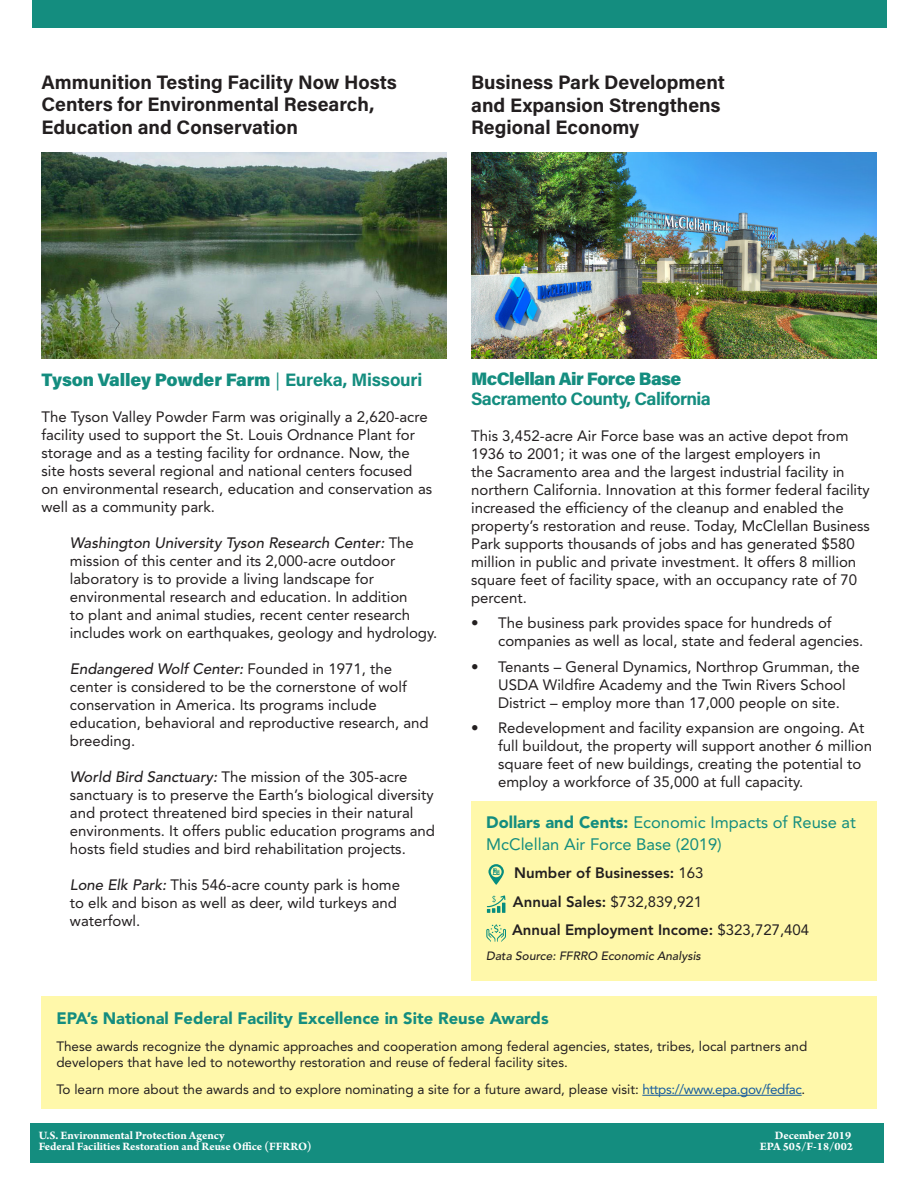
<style>
.page{position:relative;width:918px;height:1188px;background:#fff}
.page>*{position:absolute;margin:0;border:0;box-sizing:border-box;transform-origin:0 0}
.t1{font:700 19.5px/22.5px "Acumin Pro";color:#231f20}
.t2{font:900 18px "Acumin Pro";letter-spacing:-.025em;color:#148d7f}
.t3{font:700 18px "Acumin Pro";letter-spacing:-.03em;color:#148d7f}
.t4{font:16.5px/21.6px "Avenir LT Std";color:#148d7f}
.t5{font:900 16.5px "Avenir LT Std";color:#148d7f}
.t6{font:15px/18px "Avenir LT Std";color:#231f20}
.t7{font:800 15px "Avenir LT Std";color:#231f20}
.t8{font:13.5px/16.2px "Avenir LT Std";color:#231f20}
.t9{font:700 12px "Arno Pro";letter-spacing:-.005em;color:#fff}
.t10{font:italic 500 12px "Avenir LT Std";color:#231f20}
.s1{font-family:"Avenir LT Std";font-weight:400}
.s2{font-weight:700}
.s3{font-weight:500;font-style:italic}
.s4{font-weight:900}
.s5{font-weight:400}
.s6{color:#175d9e}
</style>
<div class="page">
<div style="left:31px;top:1123px;width:853px;height:40px;background:#148d7f"></div>
<img style="left:41px;top:152px;width:406px;height:207px">
<img style="left:471px;top:152px;width:406px;height:207px">
<div style="left:41px;top:996px;width:836px;height:113px;background:#fff8aa"></div>
<hr style="left:642px;top:1095px;width:160px;height:1px;background:#175d9e">
<div style="left:32px;top:0;width:855px;height:28px;background:#148d7f"></div>
<div style="left:471px;top:801px;width:406px;height:180px;background:#fff8aa"></div>
<svg style="left:488px;top:864px;width:16px;height:21px"></svg>
<svg style="left:487px;top:895px;width:18px;height:18px"></svg>
<svg style="left:486px;top:924px;width:20px;height:18px"></svg>
<p class="t1" style="left:41px;top:70px;width:357px">Ammunition Testing Facility Now Hosts</p>
<p class="t1" style="left:41px;top:92px;width:334px">Centers for Environmental Research,<br>Education and Conservation</p>
<p class="t1" style="left:471px;top:70px;width:255px">Business Park Development</p>
<p class="t1" style="left:471px;top:93px;width:251px">and Expansion Strengthens</p>
<p class="t1" style="left:471px;top:115px;width:170px">Regional Economy</p>
<p class="t2" style="left:41px;top:367px;width:382px">Tyson Valley Powder Farm <span class="s1">|</span> <span class="s2">Eureka, Missouri</span></p>
<p class="t6" style="left:41px;top:408px;width:392px">The Tyson Valley Powder Farm was originally a 2,620-acre facility used to support the St. Louis Ordnance Plant for storage and as a testing facility for ordnance. Now, the site hosts several regional and national centers focused on environmental research, education and conservation as well as a community park.</p>
<p class="t6" style="left:70px;top:534px;width:369px"><span class="s3">Washington University Tyson Research Center:</span> The mission of this center and its 2,000-acre outdoor laboratory is to provide a living landscape for environmental research and education. In addition<br>to plant and animal studies, recent center research includes work on earthquakes, geology and hydrology.</p>
<p class="t6" style="left:70px;top:660px;width:360px"><span class="s3">Endangered Wolf Center:</span> Founded in 1971, the center is considered to be the cornerstone of wolf conservation in America. Its programs include education, behavioral and reproductive research, and breeding.</p>
<p class="t6" style="left:70px;top:768px;width:367px"><span class="s3">World Bird Sanctuary:</span> The mission of the 305-acre sanctuary is to preserve the Earth’s biological diversity and protect threatened bird species in their natural environments. It offers public education programs and hosts field studies and bird rehabilitation projects.</p>
<p class="t6" style="left:70px;top:876px;width:332px"><span class="s3">Lone Elk Park:</span> This 546-acre county park is home to elk and bison as well as deer, wild turkeys and waterfowl.</p>
<p class="t2" style="left:471px;top:366px;width:212px">McClellan Air Force Base</p>
<p class="t3" style="left:471px;top:386px;width:241px">Sacramento County, California</p>
<p class="t6" style="left:471px;top:427px;width:400px">This 3,452-acre Air Force base was an active depot from 1936 to 2001; it was one of the largest employers in<br>the Sacramento area and the largest industrial facility in northern California. Innovation at this former federal facility increased the efficiency of the cleanup and enabled the property’s restoration and reuse. Today, McClellan Business Park supports thousands of jobs and has generated $580 million in public and private investment. It offers 8 million square feet of facility space, with an occupancy rate of 70 percent.</p>
<p class="t6" style="left:498px;top:614px;width:367px;text-indent:-27px">• The business park provides space for hundreds of companies as well as local, state and federal agencies.</p>
<p class="t6" style="left:498px;top:658px;width:363px;text-indent:-27px">• Tenants – General Dynamics, Northrop Grumman, the<br>USDA Wildfire Academy and the Twin Rivers School<br>District – employ more than 17,000 people on site.</p>
<p class="t6" style="left:498px;top:719px;width:376px;text-indent:-27px">• Redevelopment and facility expansion are ongoing. At full buildout, the property will support another 6 million square feet of new buildings, creating the potential to employ a workforce of 35,000 at full capacity.</p>
<p class="t4" style="left:486px;top:812px;width:371px"><span class="s4">Dollars and Cents:</span> Economic Impacts of Reuse at<br>McClellan Air Force Base (2019)</p>
<p class="t7" style="left:514px;top:864px;width:191px">Number of Businesses: <span class="s5">163</span></p>
<p class="t7" style="left:513px;top:893px;width:191px">Annual Sales: <span class="s5">$732,839,921</span></p>
<p class="t7" style="left:512px;top:921px;width:299px">Annual Employment Income: <span class="s5">$323,727,404</span></p>
<p class="t10" style="left:486px;top:949px;width:216px">Data Source: FFRRO Economic Analysis</p>
<p class="t5" style="left:56px;top:1009px;width:494px">EPA’s National Federal Facility Excellence in Site Reuse Awards</p>
<p class="t8" style="left:56px;top:1038px;width:752px">These awards recognize the dynamic approaches and cooperation among federal agencies, states, tribes, local partners and developers that have led to noteworthy restoration and reuse of federal facility sites.</p>
<p class="t8" style="left:56px;top:1081px;width:751px">To learn more about the awards and to explore nominating a site for a future award, please visit: <span class="s6">https://www.epa.gov/fedfac</span>.</p>
<p class="t9" style="left:39px;top:1129px;width:187px">U.S. Environmental Protection Agency</p>
<p class="t9" style="left:775px;top:1129px;width:78px">December 2019</p>
<p class="t9" style="left:39px;top:1139px;width:274px">Federal Facilities Restoration and Reuse Office (FFRRO)</p>
<p class="t9" style="left:760px;top:1139px;width:95px">EPA 505/F-18/002</p>
</div>
